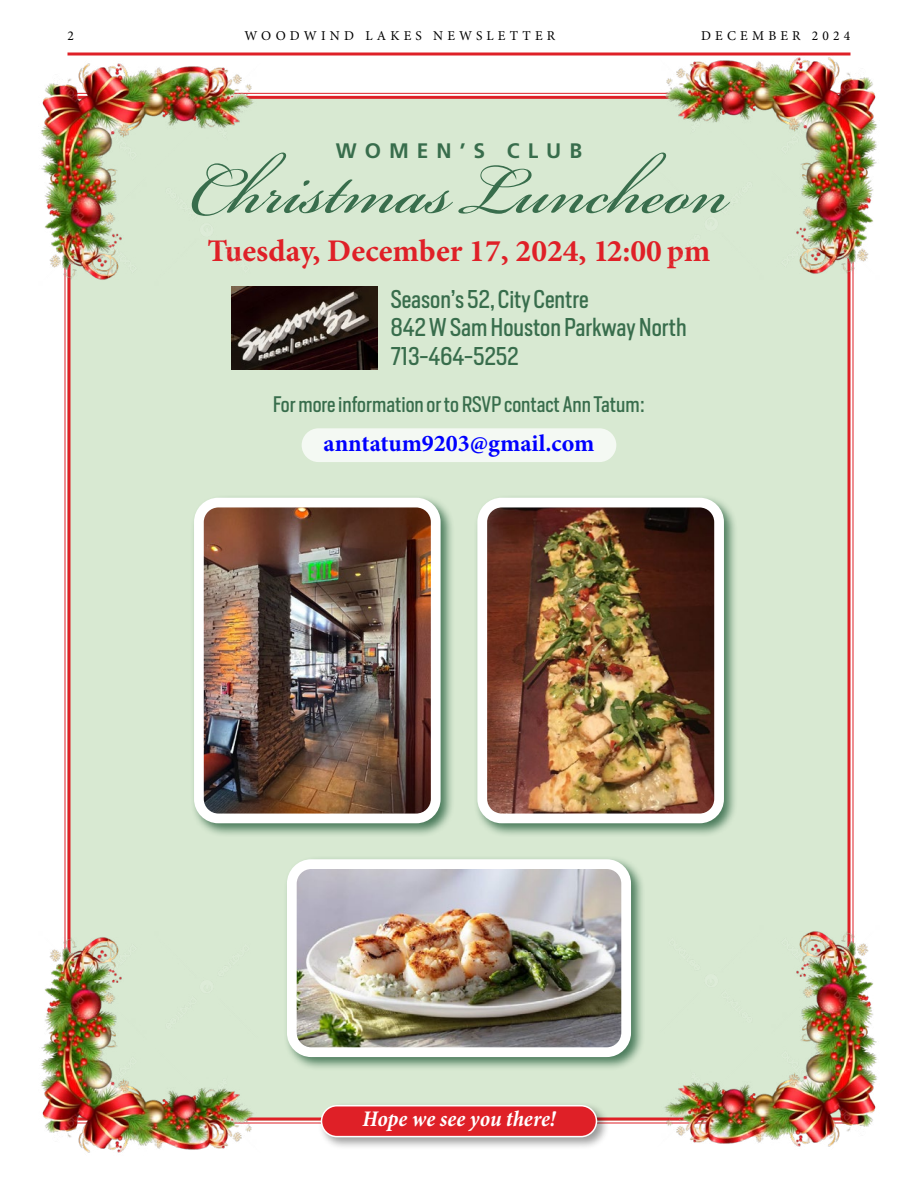
<style>
.page{position:relative;width:918px;height:1188px;background:#fff}
.page>*{position:absolute;margin:0;border:0;box-sizing:border-box;transform-origin:0 0}
.t1{font:105px "Bickham Script Pro";color:#386d4c}
.t2{font:700 31.5px "Minion Pro";color:#df2027}
.t3{font:24px/28.5px "Heron Sans Cond";color:#386d4c}
.t4{font:700 24px "Minion Pro";color:#00f}
.t5{font:italic 700 condensed 22.5px "Minion Pro";color:#fff}
.t6{font:21px "Heron Sans Cond";color:#386d4c}
.t7{font:700 21px "Frutiger LT Std";letter-spacing:.38em;color:#386d4c}
.t8{font:13.5px "Minion Pro";letter-spacing:.31em;color:#000}
</style>
<div class="page">
<div style="left:64px;top:92px;width:790px;height:1032px;background:#d8e9d2"></div>
<svg style="left:68px;top:52px;width:782px;height:4px;fill:#df2027"></svg>
<div style="left:318px;top:1102px;width:292px;height:48px;background:#000;opacity:.4"></div>
<div style="left:322px;top:1106px;width:274px;height:31px;background:#df2027;border-radius:15px"></div>
<div style="left:321px;top:1105px;width:276px;height:32px;border:2px solid #fff;border-radius:15px"></div>
<div style="left:302px;top:428px;width:314px;height:34px;background:#f4f9f3;border-radius:17px"></div>
<img style="left:655px;top:55px;width:222px;height:224px">
<img style="left:655px;top:926px;width:222px;height:221px">
<img style="left:41px;top:63px;width:222px;height:222px">
<img style="left:41px;top:932px;width:222px;height:221px">
<img style="left:232px;top:286px;width:145px;height:83px">
<div style="left:191px;top:494px;width:264px;height:343px;background:#386d4c;opacity:.88"></div>
<img style="left:199px;top:503px;width:237px;height:315px">
<div style="left:194px;top:498px;width:247px;height:325px;border:10px solid #fff;border-radius:19px"></div>
<div style="left:474px;top:494px;width:264px;height:343px;background:#386d4c;opacity:.88"></div>
<img style="left:482px;top:503px;width:237px;height:315px">
<div style="left:477px;top:498px;width:247px;height:325px;border:10px solid #fff;border-radius:19px"></div>
<div style="left:284px;top:856px;width:361px;height:215px;background:#386d4c;opacity:.88"></div>
<img style="left:292px;top:864px;width:334px;height:188px">
<div style="left:287px;top:859px;width:344px;height:198px;border:10px solid #fff;border-radius:19px"></div>
<p class="t8" style="left:68px;top:26px;width:8px">2</p>
<p class="t8" style="left:244px;top:26px;width:312px">WOODWIND LAKES NEWSLETTER</p>
<p class="t8" style="left:701px;top:26px;width:151px">DECEMBER 2024</p>
<p class="t7" style="left:336px;top:139px;width:248px">WOMEN’S CLUB</p>
<h1 class="t1" style="left:189px;top:115px;width:541px">Christmas Luncheon</h1>
<h2 class="t2" style="left:208px;top:228px;width:504px">Tuesday, December 17, 2024, 12:00 pm</h2>
<p class="t3" style="left:391px;top:285px;width:297px">Season’s 52, City Centre<br>842 W Sam Houston Parkway North<br>713-464-5252</p>
<p class="t6" style="left:273px;top:391px;width:374px">For more information or to RSVP contact Ann Tatum:</p>
<p class="t4" style="left:324px;top:427px;width:272px">anntatum9203@gmail.com</p>
<p class="t5" style="left:362px;top:1103px;width:195px">Hope we see you there!</p>
</div>
